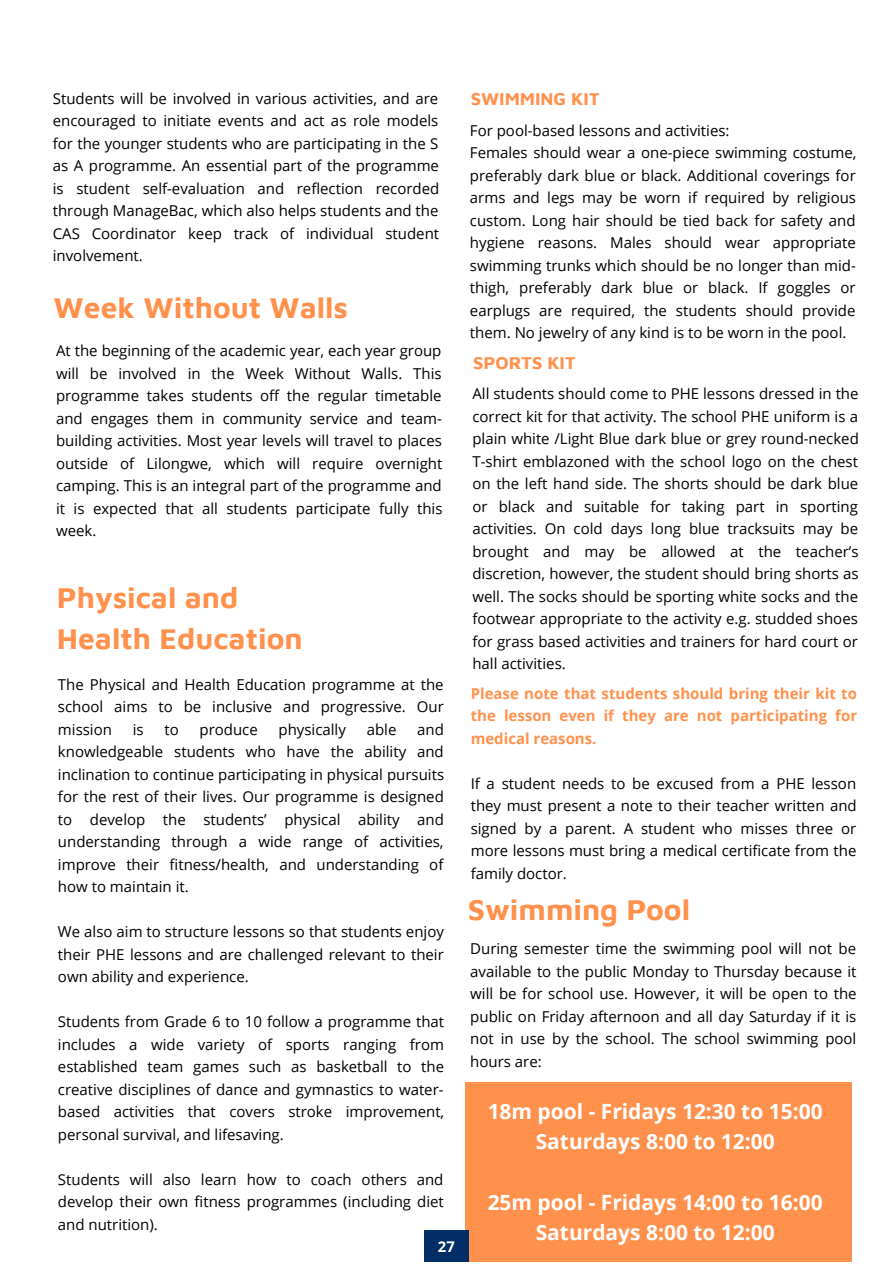
<style>
.page{position:relative;width:893px;height:1264px;background:#fff}
.page>*{position:absolute;margin:0;border:0;box-sizing:border-box;transform-origin:0 0}
.t1{font:700 30px "Maven Pro";color:#ff914d}
.t2{font:700 21px "Open Sans";color:#fff}
.t3{font:700 18px "Maven Pro";color:#ff914d}
.t4{font:15px/22.5px "Open Sans";color:#000;text-align:justify}
.t5{font:700 15px/22.5px "Open Sans";color:#ff914d;text-align:justify}
.t6{font:700 14.85px "Open Sans";color:#fff}
</style>
<div class="page">
<div style="left:464px;top:1081px;width:387px;height:180px;background:#ff914d"></div>
<div style="left:424px;top:1230px;width:44px;height:32px;background:#012e66"></div>
<p class="t4" style="left:53px;top:87px;width:388px">Students will be involved in various activities, and are encouraged to initiate events and act as role models for the younger students who are participating in the S as A programme. An essential part of the programme is student self-evaluation and reflection recorded through ManageBac, which also helps students and the CAS Coordinator keep track of individual student involvement.</p>
<p class="t1" style="left:54px;top:289px;width:296px">Week Without Walls</p>
<p class="t4" style="left:56px;top:339px;width:388px">At the beginning of the academic year, each year group will be involved in the Week Without Walls. This programme takes students off the regular timetable and engages them in community service and team&shy;building activities. Most year levels will travel to places outside of Lilongwe, which will require overnight camping. This is an integral part of the programme and it is expected that all students participate fully this week.</p>
<p class="t1" style="left:57px;top:578px;width:183px">Physical and</p>
<p class="t1" style="left:57px;top:620px;width:247px">Health Education</p>
<p class="t4" style="left:58px;top:672px;width:387px">The Physical and Health Education programme at the school aims to be inclusive and progressive. Our mission</p>
<p class="t4" style="left:58px;top:717px;width:387px;text-indent:359px">and knowledgeable students who have the ability and inclination to continue participating in physical pursuits for the rest of their lives. Our programme is designed to develop the students’ physical ability and understanding through a wide range of activities, improve their fitness/health, and understanding of how to maintain it.</p>
<p class="t4" style="left:58px;top:920px;width:387px">We also aim to structure lessons so that students enjoy their PHE lessons and are challenged relevant to their own ability and experience.</p>
<p class="t4" style="left:58px;top:1010px;width:388px">Students from Grade 6 to 10 follow a programme that includes a wide variety of sports ranging from established team games such as basketball to the creative disciplines of dance and gymnastics to water&shy;based activities that covers stroke improvement, personal survival, and lifesaving.</p>
<p class="t4" style="left:58px;top:1167px;width:387px">Students will also learn how to coach others and develop their own fitness programmes (including diet and nutrition).</p>
<p class="t4" style="left:133px;top:717px;width:12px">is</p>
<p class="t4" style="left:164px;top:717px;width:16px">to</p>
<p class="t4" style="left:199px;top:717px;width:60px">produce</p>
<p class="t4" style="left:278px;top:717px;width:69px">physically</p>
<p class="t4" style="left:367px;top:717px;width:31px">able</p>
<p class="t6" style="left:438px;top:1236px;width:18px">27</p>
<p class="t3" style="left:470px;top:88px;width:130px">SWIMMING KIT</p>
<p class="t4" style="left:470px;top:118px;width:261px">For pool-based lessons and activities:</p>
<p class="t4" style="left:470px;top:141px;width:388px">Females should wear a one-piece swimming costume, preferably dark blue or black. Additional coverings for arms and legs may be worn if required by religious custom. Long hair should be tied back for safety and hygiene reasons. Males should wear appropriate swimming trunks which should be no longer than mid&shy;thigh, preferably dark blue or black. If goggles or earplugs are required, the students should provide them. No jewelry of any kind is to be worn in the pool.</p>
<p class="t3" style="left:473px;top:351px;width:104px">SPORTS KIT</p>
<p class="t4" style="left:472px;top:382px;width:388px">All students should come to PHE lessons dressed in the correct kit for that activity. The school PHE uniform is a plain white /Light Blue dark blue or grey round-necked T-shirt emblazoned with the school logo on the chest on the left hand side. The shorts should be dark blue or black and suitable for taking part in sporting activities. On cold days long blue tracksuits may be brought and may be allowed at the teacher’s discretion, however, the student should bring shorts as well. The socks should be sporting white socks and the footwear appropriate to the activity e.g. studded shoes for grass based activities and trainers for hard court or hall activities.</p>
<p class="t5" style="left:470px;top:682px;width:388px">Please note that students should bring their kit to the lesson even if they are not participating for medical reasons.</p>
<p class="t4" style="left:470px;top:771px;width:387px">If a student needs to be excused from a PHE lesson they must present a note to their teacher written and signed by a parent. A student who misses three or more lessons must bring a medical certificate from the family doctor.</p>
<p class="t1" style="left:468px;top:891px;width:224px">Swimming Pool</p>
<p class="t4" style="left:470px;top:937px;width:388px">During semester time the swimming pool will not be available to the public Monday to Thursday because it will be for school use. However, it will be open to the public on Friday afternoon and all day Saturday if it is not in use by the school. The school swimming pool hours are:</p>
<p class="t2" style="left:487px;top:1096px;width:336px">18m pool - Fridays 12:30 to 15:00</p>
<p class="t2" style="left:535px;top:1126px;width:240px">Saturdays 8:00 to 12:00</p>
<p class="t2" style="left:487px;top:1187px;width:336px">25m pool - Fridays 14:00 to 16:00</p>
<p class="t2" style="left:535px;top:1217px;width:240px">Saturdays 8:00 to 12:00</p>
</div>
